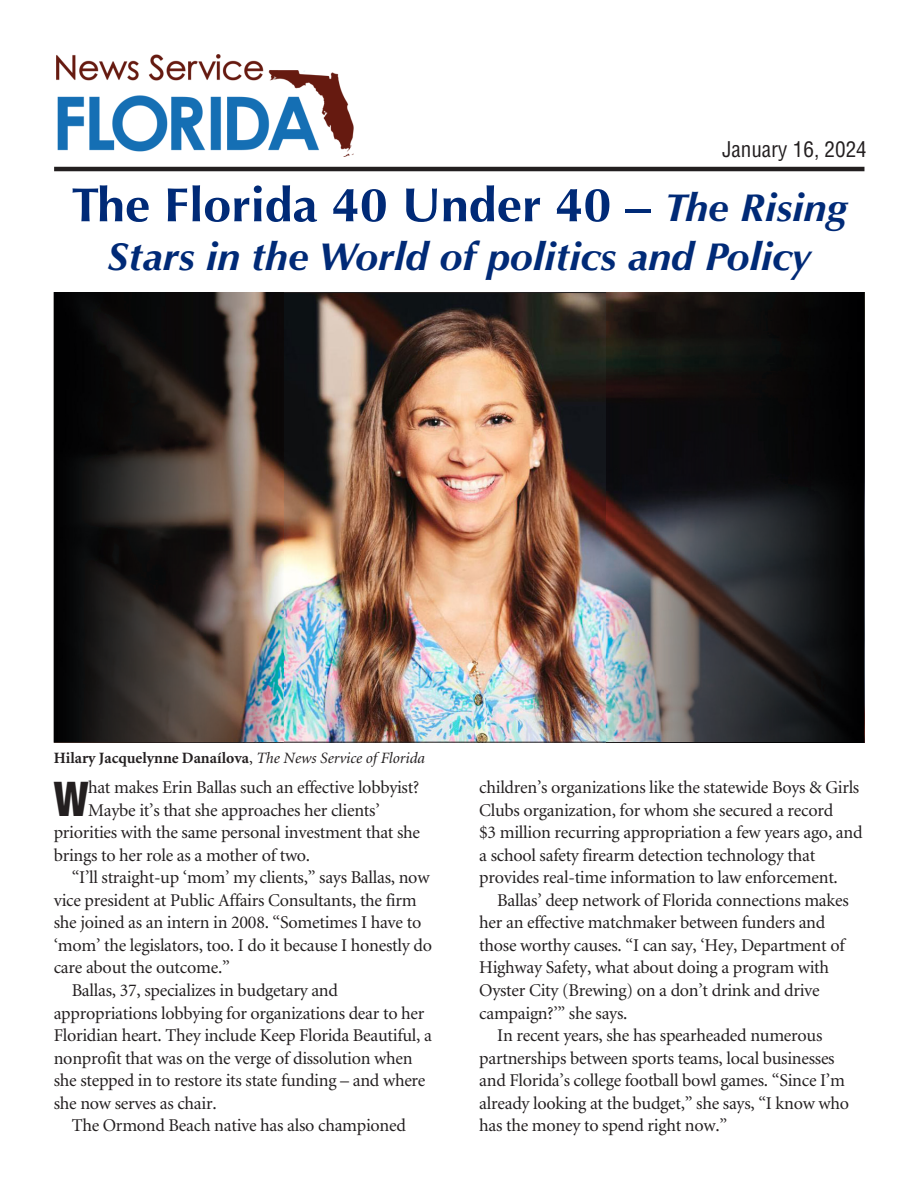
<style>
.page{position:relative;width:918px;height:1188px;background:#fff}
.page>*{position:absolute;margin:0;border:0;box-sizing:border-box;transform-origin:0 0}
.t1{font:700 47.85px "Optima";color:#002a77;scale:1.05 1}
.t2{font:900 condensed 45.6px "Helvetica";color:#231f20}
.t3{font:italic 700 39px "Optima";color:#002a77;scale:1.05 1}
.t4{font:condensed 21.15px "Helvetica";color:#231f20}
.t5{font:18px/22.5px "Minion";letter-spacing:-.015em;color:#231f20}
.t6{font:700 15.75px "Minion";color:#231f20}
.s1{font-style:italic;font-size:39px}
.s2{font-weight:400}
.s3{font-weight:400;font-style:italic}
</style>
<div class="page">
<img style="left:283px;top:294px;width:323px;height:447px">
<hr style="left:54px;top:167px;width:810px;height:4px;background:#231f20">
<img style="left:57px;top:55px;width:297px;height:102px">
<img style="left:54px;top:293px;width:229px;height:449px">
<img style="left:606px;top:292px;width:258px;height:450px">
<p class="t4" style="left:722px;top:136px;width:146px">January 16, 2024</p>
<h1 class="t1" style="left:71px;top:177px;width:741px">The Florida 40 Under 40 – <span class="s1">The Rising</span></h1>
<h3 class="t3" style="left:108px;top:234px;width:672px">Stars in the World of politics and Policy</h3>
<p class="t6" style="left:54px;top:750px;width:373px">Hilary Jacquelynne Danaílova<span class="s2">,</span> <span class="s3">The News Service of Florida</span></p>
<h2 class="t2" style="left:53px;top:770px;width:37px">W</h2>
<p class="t5" style="left:88px;top:778px;width:333px">hat makes Erin Ballas such an effective lobbyist?</p>
<p class="t5" style="left:88px;top:800px;width:293px">Maybe it’s that she approaches her clients’</p>
<p class="t5" style="left:54px;top:823px;width:368px">priorities with the same personal investment that she</p>
<p class="t5" style="left:54px;top:845px;width:258px">brings to her role as a mother of two.</p>
<p class="t5" style="left:72px;top:868px;width:359px">“I’ll straight-up ‘mom’ my clients,” says Ballas, now</p>
<p class="t5" style="left:54px;top:890px;width:364px">vice president at Public Affairs Consultants, the firm</p>
<p class="t5" style="left:54px;top:913px;width:369px">she joined as an intern in 2008. “Sometimes I have to</p>
<p class="t5" style="left:54px;top:936px;width:380px">‘mom’ the legislators, too. I do it because I honestly do</p>
<p class="t5" style="left:54px;top:958px;width:178px">care about the outcome.”</p>
<p class="t5" style="left:72px;top:981px;width:268px">Ballas, 37, specializes in budgetary and</p>
<p class="t5" style="left:54px;top:1003px;width:372px">appropriations lobbying for organizations dear to her</p>
<p class="t5" style="left:54px;top:1026px;width:380px">Floridian heart. They include Keep Florida Beautiful, a</p>
<p class="t5" style="left:54px;top:1048px;width:360px">nonprofit that was on the verge of dissolution when</p>
<p class="t5" style="left:54px;top:1071px;width:373px">she stepped in to restore its state funding – and where</p>
<p class="t5" style="left:54px;top:1093px;width:164px">she now serves as chair.</p>
<p class="t5" style="left:72px;top:1116px;width:336px">The Ormond Beach native has also championed</p>
<p class="t5" style="left:479px;top:778px;width:385px">children’s organizations like the statewide Boys &amp; Girls Clubs organization, for whom she secured a record<br>$3 million recurring appropriation a few years ago, and a school safety firearm detection technology that provides real-time information to law enforcement.</p>
<p class="t5" style="left:479px;top:890px;width:371px;text-indent:18px">Ballas’ deep network of Florida connections makes her an effective matchmaker between funders and those worthy causes. “I can say, ‘Hey, Department of Highway Safety, what about doing a program with Oyster City (Brewing) on a don’t drink and drive campaign?’” she says.</p>
<p class="t5" style="left:479px;top:1026px;width:371px;text-indent:18px">In recent years, she has spearheaded numerous partnerships between sports teams, local businesses and Florida’s college football bowl games. “Since I’m already looking at the budget,” she says, “I know who has the money to spend right now.”</p>
</div>
